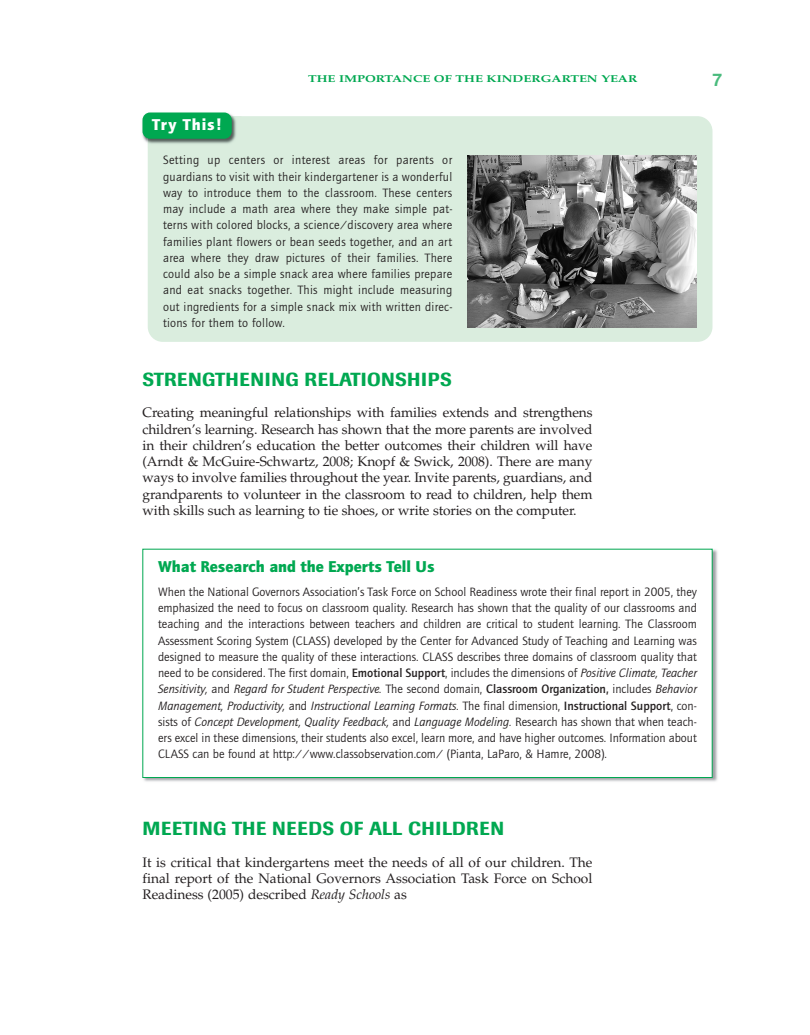
<style>
.page{position:relative;width:810px;height:1035px;background:#fff}
.page>*{position:absolute;margin:0;border:0;box-sizing:border-box;transform-origin:0 0}
.t1{font:500 18.75px "Imago";letter-spacing:.02em;color:#00a851}
.t2{font:700 17.5px "Helvetica";color:#4abb7d}
.t3{font:900 16.25px "Quay Sans EF";color:#00a851}
.t4{font:900 16.25px "Quay Sans EF";letter-spacing:.06em;color:#fff}
.t5{font:13.75px/16.2px "Palatino";letter-spacing:-.01em;color:#231f20;text-align:justify}
.t6{font:12.5px/16.2px "Quay Sans EF";letter-spacing:.01em;color:#231f20;text-align:justify}
.t7{font:700 10px "Palatino";color:#00a851;scale:1.3 1}
.s1{font-weight:500}
.s2{font-style:italic}
</style>
<div class="page">
<div style="left:148px;top:116px;width:564px;height:226px;background:#daedde;border-radius:15px"></div>
<img style="left:142px;top:114px;width:91px;height:34px">
<img style="left:148px;top:116px;width:88px;height:32px">
<div style="left:142px;top:112px;width:90px;height:27px;background:#00a851;border-radius:8px"></div>
<img style="left:467px;top:156px;width:230px;height:172px">
<img style="left:142px;top:548px;width:576px;height:234px">
<div style="left:143px;top:550px;width:569px;height:227px;background:#fff"></div>
<div style="left:142px;top:549px;width:570px;height:229px;border:1px solid #00a851"></div>
<p class="t7" style="left:308px;top:75px;width:255px">THE IMPORTANCE OF THE KINDERGARTEN YEAR</p>
<p class="t2" style="left:712px;top:74px;width:11px">7</p>
<p class="t4" style="left:152px;top:118px;width:71px">Try This!</p>
<p class="t6" style="left:163px;top:153px;width:291px">Setting up centers or interest areas for parents or guardians to visit with their kindergartener is a wonderful way to introduce them to the classroom. These centers may include a math area where they make simple pat&shy;terns with colored blocks, a science/discovery area where families plant flowers or bean seeds together, and an art area where they draw pictures of their families. There could also be a simple snack area where families prepare and eat snacks together. This might include measuring out ingredients for a simple snack mix with written direc&shy;tions for them to follow.</p>
<p class="t1" style="left:142px;top:373px;width:311px">STRENGTHENING RELATIONSHIPS</p>
<p class="t5" style="left:142px;top:406px;width:452px">Creating meaningful relationships with families extends and strengthens children’s learning. Research has shown that the more parents are involved in their children’s education the better outcomes their children will have (Arndt &amp; McGuire-Schwartz, 2008; Knopf &amp; Swick, 2008). There are many ways to involve families throughout the year. Invite parents, guardians, and grandparents to volunteer in the classroom to read to children, help them with skills such as learning to tie shoes, or write stories on the computer.</p>
<p class="t3" style="left:158px;top:560px;width:278px">What Research and the Experts Tell Us</p>
<p class="t6" style="left:158px;top:584px;width:540px">When the National Governors Association’s Task Force on School Readiness wrote their final report in 2005, they emphasized the need to focus on classroom quality. Research has shown that the quality of our classrooms and teaching and the interactions between teachers and children are critical to student learning. The Classroom Assessment Scoring System (CLASS) developed by the Center for Advanced Study of Teaching and Learning was designed to measure the quality of these interactions. CLASS describes three domains of classroom quality that need to be considered. The first domain, <span class="s1">Emotional Support</span>, includes the dimensions of <span class="s2">Positive Climate, Teacher Sensitivity,</span> and <span class="s2">Regard for Student Perspective.</span> The second domain, <span class="s1">Classroom Organization,</span> includes <span class="s2">Behavior Management, Productivity,</span> and <span class="s2">Instructional Learning Formats.</span> The final dimension, <span class="s1">Instructional Support</span>, con&shy;sists of <span class="s2">Concept Development, Quality Feedback,</span> and <span class="s2">Language Modeling.</span> Research has shown that when teach&shy;ers excel in these dimensions, their students also excel, learn more, and have higher outcomes. Information about CLASS can be found at http://www.classobservation.com/ (Pianta, LaParo, &amp; Hamre, 2008).</p>
<p class="t1" style="left:142px;top:822px;width:363px">MEETING THE NEEDS OF ALL CHILDREN</p>
<p class="t5" style="left:142px;top:855px;width:452px">It is critical that kindergartens meet the needs of all of our children. The final report of the National Governors Association Task Force on School Readiness (2005) described <span class="s2">Ready Schools</span> as</p>
</div>
